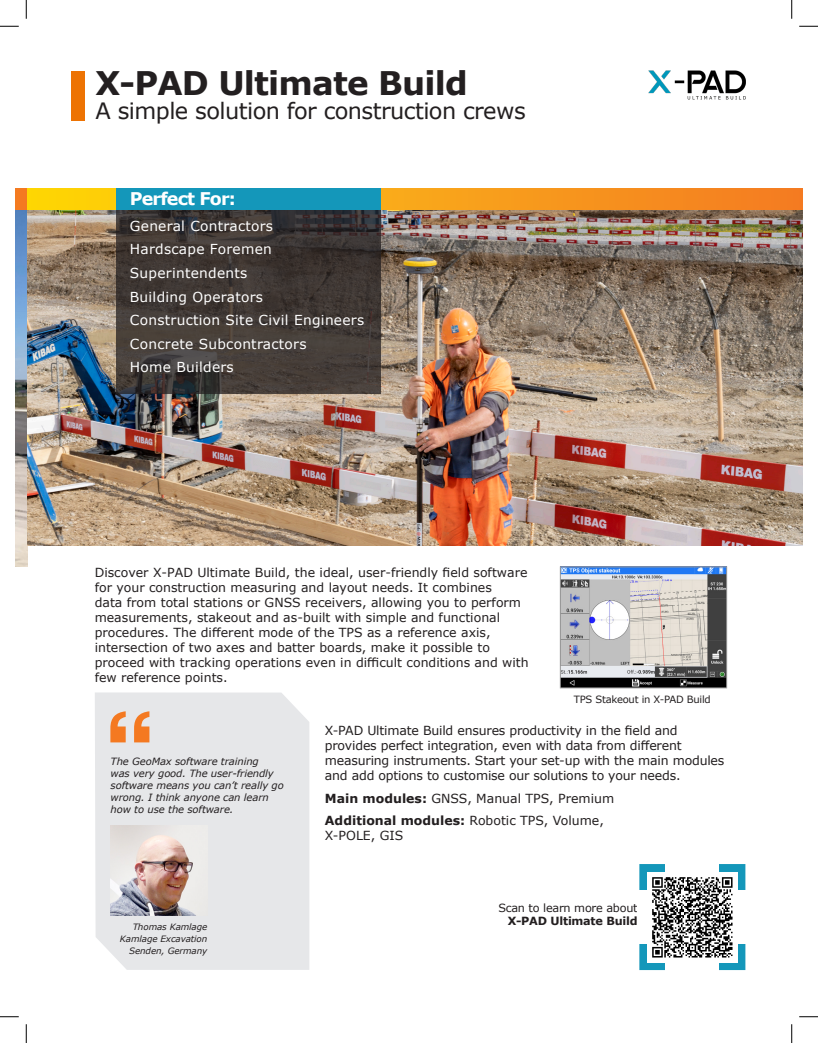
<style>
.page{position:relative;width:818px;height:1043px;background:#fff}
.page>*{position:absolute;margin:0;border:0;box-sizing:border-box;transform-origin:0 0}
.t1{font:700 32.5px "Verdana";letter-spacing:-.025em;color:#231f20}
.Subtitle{font:22.5px "Verdana";letter-spacing:-.025em;color:#231f20}
.t2{font:700 17.5px "Verdana";letter-spacing:-.05em;color:#fff}
.t3{font:13.75px "Verdana";letter-spacing:.02em;color:#fff}
.t4{font:12.5px/15px "Verdana";color:#231f20}
.Text{font:11.25px/12.5px "Verdana";letter-spacing:-.02em;color:#231f20;text-align:right}
.t5{font:italic 10px/12px "Verdana";letter-spacing:-.01em;color:#231f20}
.t6{font:10px "Verdana";letter-spacing:-.025em;color:#231f20}
.t7{font:italic 8.75px "Verdana";letter-spacing:-.01em;color:#231f20}
.s1{font-weight:700}
</style>
<div class="page">
<div style="left:16px;top:188px;width:11px;height:22px;background:#f47a21"></div>
<img style="left:16px;top:210px;width:11px;height:356px">
<svg style="left:27px;top:188px;width:775px;height:22px;background:#f89d19"></svg>
<img style="left:27px;top:210px;width:775px;height:335px">
<svg style="left:116px;top:210px;width:265px;height:184px;background:#3f3835"></svg>
<div style="left:71px;top:71px;width:14px;height:49px;background:#ed7303"></div>
<div style="left:116px;top:188px;width:265px;height:22px;background:#1497ba"></div>
<div style="left:95px;top:692px;width:214px;height:277px;background:#e6e7e9"></div>
<img style="left:111px;top:825px;width:96px;height:90px">
<img style="left:562px;top:568px;width:163px;height:118px">
<div style="left:560px;top:566px;width:167px;height:122px;border:1px solid #989898"></div>
<svg style="left:110px;top:711px;width:39px;height:31px"></svg>
<img style="left:648px;top:70px;width:98px;height:30px">
<div style="left:639px;top:864px;width:106px;height:106px;border:9px solid #1497ba"></div>
<div style="left:637px;top:889px;width:109px;height:54px;background:#fff"></div>
<div style="left:664px;top:862px;width:54px;height:109px;background:#fff"></div>
<img style="left:647px;top:872px;width:90px;height:90px">
<svg style="left:0;top:25px;width:19px;height:2px"></svg>
<svg style="left:799px;top:25px;width:19px;height:2px"></svg>
<svg style="left:0;top:1016px;width:19px;height:1px"></svg>
<svg style="left:799px;top:1016px;width:19px;height:1px"></svg>
<svg style="left:25px;top:0;width:2px;height:19px"></svg>
<svg style="left:25px;top:1024px;width:2px;height:18px"></svg>
<svg style="left:791px;top:0;width:1px;height:19px"></svg>
<svg style="left:791px;top:1024px;width:1px;height:18px"></svg>
<p class="t1" style="left:96px;top:60px;width:373px">X-PAD Ultimate Build</p>
<p class="Subtitle" style="left:96px;top:96px;width:431px">A simple solution for construction crews</p>
<p class="t2" style="left:130px;top:186px;width:107px">Perfect For:</p>
<p class="t3" style="left:130px;top:216px;width:145px">General Contractors</p>
<p class="t3" style="left:130px;top:240px;width:143px">Hardscape Foremen</p>
<p class="t3" style="left:130px;top:263px;width:119px">Superintendents</p>
<p class="t3" style="left:130px;top:287px;width:135px">Building Operators</p>
<p class="t3" style="left:130px;top:311px;width:236px">Construction Site Civil Engineers</p>
<p class="t3" style="left:130px;top:334px;width:178px">Concrete Subcontractors</p>
<p class="t3" style="left:130px;top:358px;width:105px">Home Builders</p>
<p class="t4" style="left:95px;top:565px;width:435px">Discover X-PAD Ultimate Build, the ideal, user-friendly field software for your construction measuring and layout needs. It combines<br>data from total stations or GNSS receivers, allowing you to perform measurements, stakeout and as-built with simple and functional procedures. The different mode of the TPS as a reference axis, intersection of two axes and batter boards, make it possible to proceed with tracking operations even in difficult conditions and with few reference points.</p>
<p class="t6" style="left:574px;top:693px;width:138px">TPS Stakeout in X-PAD Build</p>
<p class="t5" style="left:111px;top:754px;width:175px">The GeoMax software training<br>was very good. The user-friendly software means you can’t really go wrong. I think anyone can learn how to use the software.</p>
<p class="t7" style="left:133px;top:920px;width:76px">Thomas Kamlage</p>
<p class="t7" style="left:120px;top:933px;width:89px">Kamlage Excavation</p>
<p class="t7" style="left:129px;top:945px;width:80px">Senden, Germany</p>
<p class="t4" style="left:325px;top:723px;width:401px">X-PAD Ultimate Build ensures productivity in the field and provides perfect integration, even with data from different measuring instruments. Start your set-up with the main modules and add options to customise our solutions to your needs.</p>
<p class="t4" style="left:325px;top:790px;width:291px"><span class="s1">Main modules:</span> GNSS, Manual TPS, Premium</p>
<p class="t4" style="left:325px;top:812px;width:280px"><span class="s1">Additional modules:</span> Robotic TPS, Volume,<br>X-POLE, GIS</p>
<p class="Text" style="left:498px;top:901px;width:141px">Scan to learn more about<br><span class="s1">X-PAD Ultimate Build</span></p>
</div>
